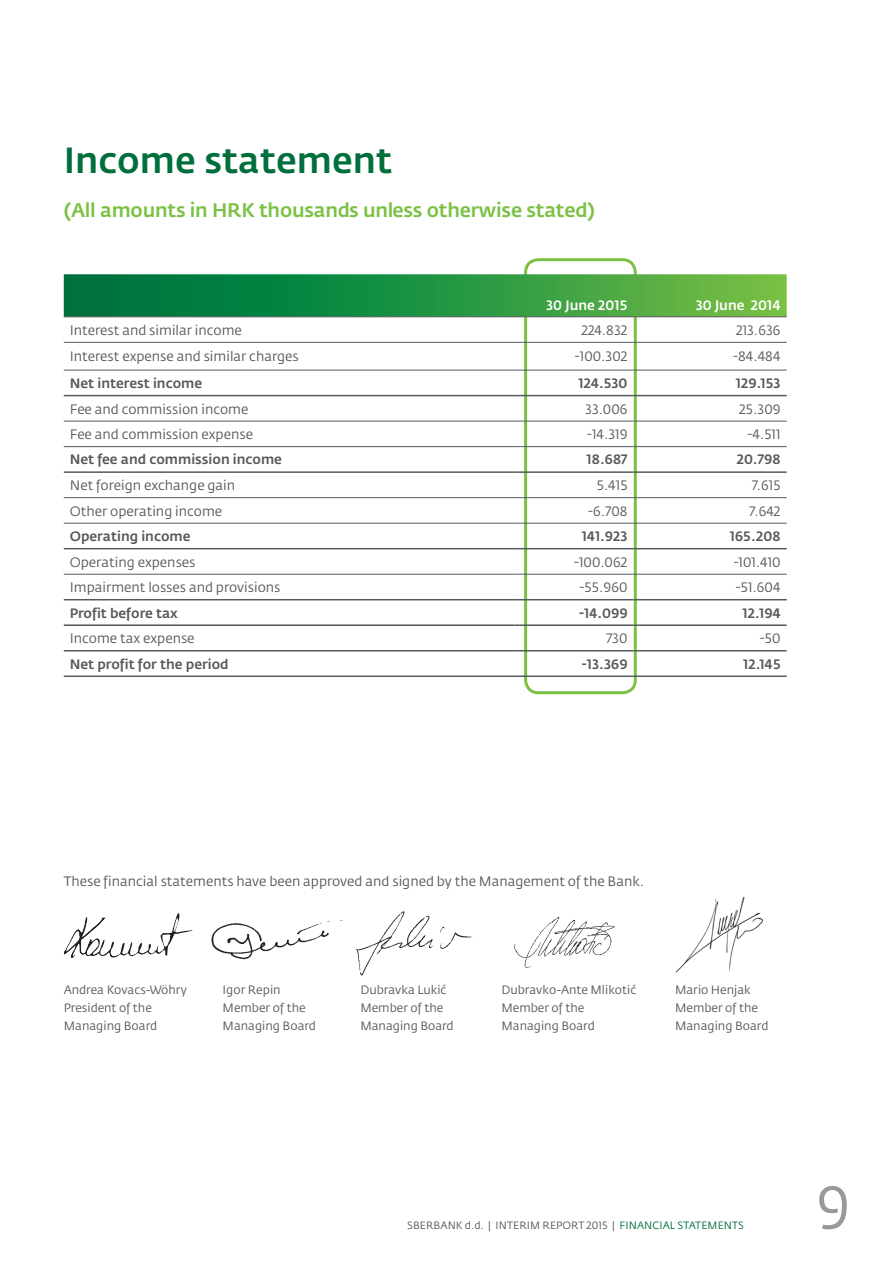
<style>
.page{position:relative;width:893px;height:1263px;background:#fff}
.page>*{position:absolute;margin:0;border:0;box-sizing:border-box;transform-origin:0 0}
.Text{font:60px "Fedra Sans Pro";color:#97999c}
.Headline_Level_1{font:500 36px "Fedra Sans Pro";color:#006f3c}
.Subheadline{font:500 19.5px "Fedra Sans Pro";letter-spacing:-.01em;color:#7bc144}
.Tabela_text{font:13.5px "Fedra Sans Pro";color:#57585a}
.Tabela_text-2{font:500 13.5px "Fedra Sans Pro";color:#57585a}
.Text-2{font:13.5px "Fedra Sans Pro";color:#57585a}
.t1{font:500 13.5px "Fedra Sans Pro";letter-spacing:.01em;color:#fff}
.Text-3{font:12px/18px "Fedra Sans Pro";color:#57585a}
.Text-4{font:10.5px "Fedra Sans Pro";letter-spacing:.01em;color:#57585a}
.s1{color:#006f3c}
</style>
<div class="page">
<div style="left:524px;top:258px;width:113px;height:436px;border:3px solid #7bc144;border-radius:13px"></div>
<svg style="left:64px;top:274px;width:723px;height:43px;background:#2b9543"></svg>
<hr style="left:64px;top:599px;width:450px;height:1px;background:#57585a">
<hr style="left:514px;top:599px;width:120px;height:1px;background:#57585a">
<hr style="left:634px;top:599px;width:153px;height:1px;background:#57585a">
<hr style="left:64px;top:624px;width:450px;height:2px;background:#57585a">
<hr style="left:514px;top:624px;width:120px;height:2px;background:#57585a">
<hr style="left:634px;top:624px;width:153px;height:2px;background:#57585a">
<hr style="left:64px;top:650px;width:450px;height:1px;background:#57585a">
<hr style="left:514px;top:650px;width:120px;height:1px;background:#57585a">
<hr style="left:634px;top:650px;width:153px;height:1px;background:#57585a">
<hr style="left:64px;top:675px;width:450px;height:2px;background:#57585a">
<hr style="left:514px;top:675px;width:120px;height:2px;background:#57585a">
<hr style="left:634px;top:675px;width:153px;height:2px;background:#57585a">
<hr style="left:64px;top:317px;width:450px;height:1px;background:#57585a">
<hr style="left:514px;top:317px;width:120px;height:1px;background:#57585a">
<hr style="left:634px;top:317px;width:153px;height:1px;background:#57585a">
<hr style="left:64px;top:342px;width:450px;height:1px;background:#57585a">
<hr style="left:514px;top:342px;width:120px;height:1px;background:#57585a">
<hr style="left:634px;top:342px;width:153px;height:1px;background:#57585a">
<hr style="left:64px;top:370px;width:450px;height:1px;background:#57585a">
<hr style="left:514px;top:370px;width:120px;height:1px;background:#57585a">
<hr style="left:634px;top:370px;width:153px;height:1px;background:#57585a">
<hr style="left:64px;top:421px;width:450px;height:1px;background:#57585a">
<hr style="left:514px;top:421px;width:120px;height:1px;background:#57585a">
<hr style="left:634px;top:421px;width:153px;height:1px;background:#57585a">
<hr style="left:64px;top:446px;width:450px;height:1px;background:#57585a">
<hr style="left:514px;top:446px;width:120px;height:1px;background:#57585a">
<hr style="left:634px;top:446px;width:153px;height:1px;background:#57585a">
<hr style="left:64px;top:497px;width:450px;height:1px;background:#57585a">
<hr style="left:514px;top:497px;width:120px;height:1px;background:#57585a">
<hr style="left:634px;top:497px;width:153px;height:1px;background:#57585a">
<hr style="left:64px;top:523px;width:450px;height:1px;background:#57585a">
<hr style="left:514px;top:523px;width:120px;height:1px;background:#57585a">
<hr style="left:634px;top:523px;width:153px;height:1px;background:#57585a">
<hr style="left:64px;top:574px;width:450px;height:1px;background:#57585a">
<hr style="left:514px;top:574px;width:120px;height:1px;background:#57585a">
<hr style="left:634px;top:574px;width:153px;height:1px;background:#57585a">
<hr style="left:64px;top:395px;width:450px;height:1px;background:#57585a">
<hr style="left:514px;top:395px;width:120px;height:1px;background:#57585a">
<hr style="left:634px;top:395px;width:153px;height:1px;background:#57585a">
<hr style="left:64px;top:471px;width:450px;height:2px;background:#57585a">
<hr style="left:514px;top:471px;width:120px;height:2px;background:#57585a">
<hr style="left:634px;top:471px;width:153px;height:2px;background:#57585a">
<hr style="left:64px;top:548px;width:450px;height:1px;background:#57585a">
<hr style="left:514px;top:548px;width:120px;height:1px;background:#57585a">
<hr style="left:634px;top:548px;width:153px;height:1px;background:#57585a">
<img style="left:675px;top:896px;width:89px;height:77px">
<img style="left:514px;top:916px;width:101px;height:52px">
<img style="left:211px;top:920px;width:132px;height:40px">
<img style="left:356px;top:911px;width:117px;height:65px">
<img style="left:64px;top:913px;width:115px;height:45px">
<p class="Headline_Level_1" style="left:64px;top:138px;width:330px">Income statement</p>
<p class="Subheadline" style="left:64px;top:198px;width:533px">(All amounts in HRK thousands unless otherwise stated)</p>
<p class="t1" style="left:546px;top:297px;width:83px">30 June 2015</p>
<p class="t1" style="left:696px;top:297px;width:86px">30 June 2014</p>
<p class="Tabela_text" style="left:70px;top:322px;width:174px">Interest and similar income</p>
<p class="Tabela_text" style="left:581px;top:322px;width:48px">224.832</p>
<p class="Tabela_text" style="left:736px;top:322px;width:46px">213.636</p>
<p class="Tabela_text" style="left:70px;top:348px;width:230px">Interest expense and similar charges</p>
<p class="Tabela_text" style="left:575px;top:348px;width:54px">-100.302</p>
<p class="Tabela_text" style="left:733px;top:348px;width:49px">-84.484</p>
<p class="Tabela_text-2" style="left:70px;top:375px;width:134px">Net interest income</p>
<p class="Tabela_text-2" style="left:578px;top:375px;width:51px">124.530</p>
<p class="Tabela_text-2" style="left:736px;top:375px;width:46px">129.153</p>
<p class="Tabela_text" style="left:70px;top:401px;width:180px">Fee and commission income</p>
<p class="Tabela_text" style="left:585px;top:401px;width:44px">33.006</p>
<p class="Tabela_text" style="left:739px;top:401px;width:43px">25.309</p>
<p class="Tabela_text" style="left:70px;top:426px;width:185px">Fee and commission expense</p>
<p class="Tabela_text" style="left:587px;top:426px;width:42px">-14.319</p>
<p class="Tabela_text" style="left:747px;top:426px;width:35px">-4.511</p>
<p class="Tabela_text-2" style="left:70px;top:451px;width:214px">Net fee and commission income</p>
<p class="Tabela_text-2" style="left:587px;top:451px;width:42px">18.687</p>
<p class="Tabela_text-2" style="left:737px;top:451px;width:45px">20.798</p>
<p class="Tabela_text" style="left:70px;top:477px;width:167px">Net foreign exchange gain</p>
<p class="Tabela_text" style="left:597px;top:477px;width:32px">5.415</p>
<p class="Tabela_text" style="left:752px;top:477px;width:30px">7.615</p>
<p class="Tabela_text" style="left:70px;top:502px;width:154px">Other operating income</p>
<p class="Tabela_text" style="left:588px;top:502px;width:41px">-6.708</p>
<p class="Tabela_text" style="left:750px;top:502px;width:32px">7.642</p>
<p class="Tabela_text-2" style="left:70px;top:528px;width:122px">Operating income</p>
<p class="Tabela_text-2" style="left:582px;top:528px;width:47px">141.923</p>
<p class="Tabela_text-2" style="left:730px;top:528px;width:52px">165.208</p>
<p class="Tabela_text" style="left:70px;top:554px;width:127px">Operating expenses</p>
<p class="Tabela_text" style="left:574px;top:554px;width:55px">-100.062</p>
<p class="Tabela_text" style="left:734px;top:554px;width:48px">-101.410</p>
<p class="Tabela_text" style="left:70px;top:579px;width:212px">Impairment losses and provisions</p>
<p class="Tabela_text" style="left:580px;top:579px;width:49px">-55.960</p>
<p class="Tabela_text" style="left:736px;top:579px;width:46px">-51.604</p>
<p class="Tabela_text-2" style="left:70px;top:605px;width:110px">Profit before tax</p>
<p class="Tabela_text-2" style="left:579px;top:605px;width:50px">-14.099</p>
<p class="Tabela_text-2" style="left:742px;top:605px;width:40px">12.194</p>
<p class="Tabela_text" style="left:70px;top:630px;width:126px">Income tax expense</p>
<p class="Tabela_text" style="left:606px;top:630px;width:23px">730</p>
<p class="Tabela_text" style="left:760px;top:630px;width:22px">-50</p>
<p class="Tabela_text-2" style="left:70px;top:656px;width:160px">Net profit for the period</p>
<p class="Tabela_text-2" style="left:582px;top:656px;width:47px">-13.369</p>
<p class="Tabela_text-2" style="left:743px;top:656px;width:39px">12.145</p>
<p class="Text-2" style="left:64px;top:873px;width:582px">These financial statements have been approved and signed by the Management of the Bank.</p>
<p class="Text-3" style="left:64px;top:981px;width:125px">Andrea Kovacs-Wöhry</p>
<p class="Text-3" style="left:64px;top:999px;width:95px">President of the<br>Managing Board</p>
<p class="Text-3" style="left:223px;top:981px;width:60px">Igor Repin</p>
<p class="Text-3" style="left:223px;top:999px;width:85px">Member of the</p>
<p class="Text-3" style="left:223px;top:1017px;width:95px">Managing Board</p>
<p class="Text-3" style="left:360px;top:981px;width:95px">Dubravka Lukić<br>Member of the<br>Managing Board</p>
<p class="Text-3" style="left:501px;top:981px;width:136px">Dubravko-Ante Mlikotić</p>
<p class="Text-3" style="left:501px;top:999px;width:85px">Member of the</p>
<p class="Text-3" style="left:501px;top:1017px;width:95px">Managing Board</p>
<p class="Text-3" style="left:675px;top:981px;width:77px">Mario Henjak</p>
<p class="Text-3" style="left:675px;top:999px;width:85px">Member of the</p>
<p class="Text-3" style="left:675px;top:1017px;width:95px">Managing Board</p>
<p class="Text-4" style="left:407px;top:1219px;width:338px">SBERBANK d.d. | INTERIM REPORT 2015 | <span class="s1">FINANCIAL STATEMENTS</span></p>
<p class="Text" style="left:816px;top:1170px;width:36px">9</p>
</div>
